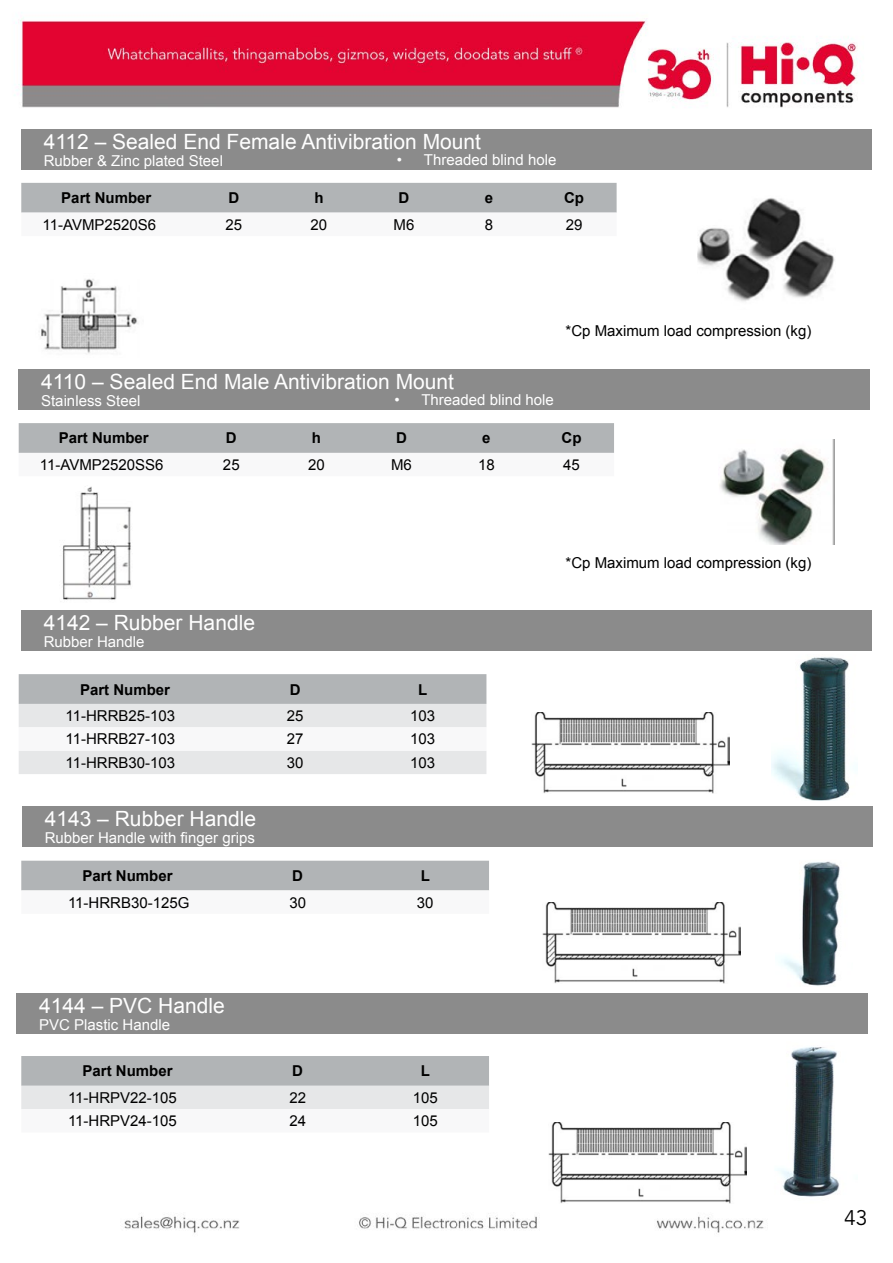
<style>
.page{position:relative;width:893px;height:1263px;background:#fff}
.page>*{position:absolute;margin:0;border:0;box-sizing:border-box;transform-origin:0 0}
.t1{font:21px "Arial";color:#fff}
.t2{font:21px "Avenir";color:#000}
.t3{font:15px "Arial";color:#000}
.t4{font:15px "Arial";color:#fff}
.t5{font:700 15px "Arial";color:#000}
</style>
<div class="page">
<img style="left:14px;top:17px;width:859px;height:1216px">
<div style="left:21px;top:611px;width:851px;height:39px;background:#8b8b8b"></div>
<div style="left:22px;top:807px;width:851px;height:39px;background:#8b8b8b"></div>
<div style="left:17px;top:994px;width:850px;height:39px;background:#8b8b8b"></div>
<svg style="left:19px;top:674px;width:467px;height:100px"></svg>
<svg style="left:21px;top:861px;width:468px;height:53px"></svg>
<svg style="left:21px;top:1056px;width:468px;height:76px"></svg>
<img style="left:771px;top:654px;width:87px;height:146px">
<img style="left:775px;top:859px;width:78px;height:131px">
<img style="left:766px;top:1042px;width:92px;height:161px">
<img style="left:548px;top:1122px;width:198px;height:81px">
<img style="left:543px;top:902px;width:197px;height:81px">
<img style="left:531px;top:713px;width:198px;height:80px">
<div style="left:21px;top:130px;width:851px;height:39px;background:#8b8b8b"></div>
<svg style="left:21px;top:183px;width:596px;height:53px"></svg>
<div style="left:19px;top:370px;width:850px;height:39px;background:#8b8b8b"></div>
<svg style="left:19px;top:423px;width:595px;height:53px"></svg>
<img style="left:35px;top:250px;width:108px;height:113px">
<img style="left:698px;top:190px;width:137px;height:120px">
<img style="left:719px;top:440px;width:116px;height:105px">
<img style="left:60px;top:486px;width:83px;height:117px">
<h1 class="t1" style="left:44px;top:128px;width:439px">4112 – Sealed End Female Antivibration Mount</h1>
<p class="t4" style="left:44px;top:151px;width:181px">Rubber &amp; Zinc plated Steel</p>
<p class="t4" style="left:397px;top:150px;width:161px">• Threaded blind hole</p>
<p class="t5" style="left:61px;top:188px;width:92px">Part Number</p>
<p class="t5" style="left:228px;top:188px;width:12px">D</p>
<p class="t5" style="left:314px;top:188px;width:11px">h</p>
<p class="t5" style="left:399px;top:188px;width:12px">D</p>
<p class="t5" style="left:485px;top:188px;width:10px">e</p>
<p class="t5" style="left:564px;top:188px;width:21px">Cp</p>
<p class="t3" style="left:43px;top:215px;width:115px">11-AVMP2520S6</p>
<p class="t3" style="left:226px;top:215px;width:18px">25</p>
<p class="t3" style="left:311px;top:215px;width:18px">20</p>
<p class="t3" style="left:394px;top:215px;width:22px">M6</p>
<p class="t3" style="left:485px;top:215px;width:10px">8</p>
<p class="t3" style="left:566px;top:215px;width:18px">29</p>
<p class="t3" style="left:566px;top:320px;width:247px">*Cp Maximum load compression (kg)</p>
<h1 class="t1" style="left:41px;top:368px;width:414px">4110 – Sealed End Male Antivibration Mount</h1>
<p class="t4" style="left:41px;top:391px;width:101px">Stainless Steel</p>
<p class="t4" style="left:394px;top:390px;width:161px">• Threaded blind hole</p>
<p class="t5" style="left:59px;top:428px;width:92px">Part Number</p>
<p class="t5" style="left:226px;top:428px;width:12px">D</p>
<p class="t5" style="left:312px;top:428px;width:11px">h</p>
<p class="t5" style="left:396px;top:428px;width:12px">D</p>
<p class="t5" style="left:482px;top:428px;width:10px">e</p>
<p class="t5" style="left:561px;top:428px;width:21px">Cp</p>
<p class="t3" style="left:40px;top:455px;width:125px">11-AVMP2520SS6</p>
<p class="t3" style="left:223px;top:455px;width:18px">25</p>
<p class="t3" style="left:308px;top:455px;width:18px">20</p>
<p class="t3" style="left:391px;top:455px;width:22px">M6</p>
<p class="t3" style="left:478px;top:455px;width:18px">18</p>
<p class="t3" style="left:563px;top:455px;width:18px">45</p>
<h1 class="t1" style="left:44px;top:609px;width:213px">4142 – Rubber Handle</h1>
<p class="t4" style="left:44px;top:632px;width:102px">Rubber Handle</p>
<p class="t5" style="left:80px;top:679px;width:92px">Part Number</p>
<p class="t5" style="left:290px;top:679px;width:12px">D</p>
<p class="t5" style="left:418px;top:679px;width:11px">L</p>
<p class="t3" style="left:65px;top:706px;width:111px">11-HRRB25-103</p>
<p class="t3" style="left:287px;top:706px;width:18px">25</p>
<p class="t3" style="left:410px;top:706px;width:27px">103</p>
<p class="t3" style="left:65px;top:729px;width:111px">11-HRRB27-103</p>
<p class="t3" style="left:287px;top:729px;width:18px">27</p>
<p class="t3" style="left:410px;top:729px;width:27px">103</p>
<p class="t3" style="left:65px;top:753px;width:111px">11-HRRB30-103</p>
<p class="t3" style="left:287px;top:753px;width:18px">30</p>
<p class="t3" style="left:410px;top:753px;width:27px">103</p>
<h1 class="t1" style="left:45px;top:805px;width:213px">4143 – Rubber Handle</h1>
<p class="t4" style="left:45px;top:828px;width:212px">Rubber Handle with finger grips</p>
<p class="t5" style="left:83px;top:866px;width:92px">Part Number</p>
<p class="t5" style="left:292px;top:866px;width:12px">D</p>
<p class="t5" style="left:421px;top:866px;width:11px">L</p>
<p class="t3" style="left:68px;top:892px;width:123px">11-HRRB30-125G</p>
<p class="t3" style="left:289px;top:892px;width:18px">30</p>
<p class="t3" style="left:417px;top:892px;width:18px">30</p>
<p class="t3" style="left:566px;top:553px;width:247px">*Cp Maximum load compression (kg)</p>
<h1 class="t1" style="left:39px;top:992px;width:187px">4144 – PVC Handle</h1>
<p class="t4" style="left:39px;top:1015px;width:132px">PVC Plastic Handle</p>
<p class="t5" style="left:83px;top:1061px;width:92px">Part Number</p>
<p class="t5" style="left:292px;top:1061px;width:12px">D</p>
<p class="t5" style="left:421px;top:1061px;width:11px">L</p>
<p class="t3" style="left:68px;top:1088px;width:110px">11-HRPV22-105</p>
<p class="t3" style="left:289px;top:1088px;width:18px">22</p>
<p class="t3" style="left:413px;top:1088px;width:27px">105</p>
<p class="t3" style="left:68px;top:1111px;width:110px">11-HRPV24-105</p>
<p class="t3" style="left:289px;top:1111px;width:18px">24</p>
<p class="t3" style="left:413px;top:1111px;width:27px">105</p>
<h1 class="t2" style="left:844px;top:1206px;width:25px">43</h1>
</div>
